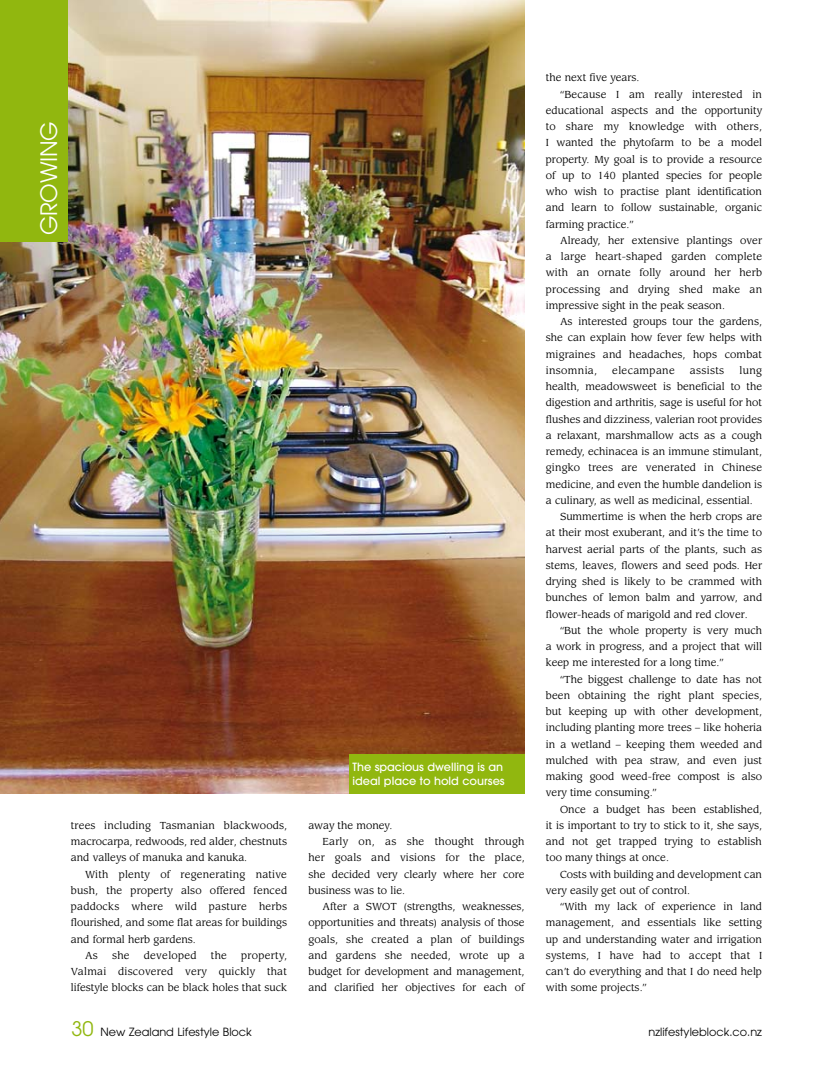
<style>
.page{position:relative;width:833px;height:1088px;background:#fff}
.page>*{position:absolute;margin:0;border:0;box-sizing:border-box;transform-origin:0 0}
.t1{font:22.5px "Avant Garde";letter-spacing:-.015em;color:#fff}
.t2{font:11.25px "Avant Garde";color:#000}
.t3{font:500 11.25px/13.8px "Avant Garde";color:#fff}
.t4{font:10px/16.2px "Leawood";color:#000;text-align:justify}
.t5{font:10px "Leawood";letter-spacing:.02em;color:#000}
.t6{font:10px "Leawood";letter-spacing:.03em;color:#000}
.t7{font:10px "Leawood";letter-spacing:.025em;color:#000}
.s1{font-size:20px;color:#91b70f}
</style>
<div class="page">
<img style="left:0;top:0;width:524px;height:794px">
<div style="left:349px;top:754px;width:175px;height:40px;background:#91b70f"></div>
<div style="left:0;top:0;width:67px;height:241px;background:#91b70f"></div>
<h1 class="t1" style="left:35px;top:235px;width:113px;rotate:-90deg">Growing</h1>
<p class="t4" style="left:71px;top:817px;width:218px">trees including Tasmanian blackwoods, macrocarpa, redwoods, red alder, chestnuts and valleys of manuka and kanuka.</p>
<p class="t5" style="left:85px;top:868px;width:203px">With plenty of regenerating native</p>
<p class="t4" style="left:71px;top:882px;width:218px">bush, the property also offered fenced</p>
<p class="t7" style="left:71px;top:900px;width:218px">paddocks where wild pasture herbs</p>
<p class="t4" style="left:71px;top:915px;width:218px">flourished, and some flat areas for buildings</p>
<p class="t4" style="left:71px;top:931px;width:126px">and formal herb gardens.</p>
<p class="t4" style="left:85px;top:947px;width:14px">As</p>
<p class="t4" style="left:112px;top:947px;width:19px">she</p>
<p class="t6" style="left:144px;top:949px;width:54px">developed</p>
<p class="t4" style="left:211px;top:947px;width:18px">the</p>
<p class="t4" style="left:71px;top:947px;width:218px;text-indent:170px">property, Valmai discovered very quickly that lifestyle blocks can be black holes that suck</p>
<p class="t3" style="left:352px;top:760px;width:154px">The spacious dwelling is an ideal place to hold courses</p>
<p class="t4" style="left:308px;top:817px;width:86px">away the money.</p>
<p class="t5" style="left:322px;top:835px;width:203px">Early on, as she thought through</p>
<p class="t5" style="left:308px;top:852px;width:218px">her goals and visions for the place,</p>
<p class="t4" style="left:308px;top:866px;width:218px">she decided very clearly where her core</p>
<p class="t4" style="left:308px;top:882px;width:98px">business was to lie.</p>
<p class="t4" style="left:322px;top:899px;width:203px">After a SWOT (strengths, weaknesses,</p>
<p class="t4" style="left:308px;top:915px;width:218px">opportunities and threats) analysis of those</p>
<p class="t4" style="left:308px;top:931px;width:218px">goals, she created a plan of buildings</p>
<p class="t4" style="left:308px;top:947px;width:218px">and gardens she needed, wrote up a</p>
<p class="t4" style="left:308px;top:964px;width:218px">budget for development and management,</p>
<p class="t4" style="left:308px;top:980px;width:217px">and clarified her objectives for each of</p>
<p class="t4" style="left:546px;top:70px;width:95px">the next five years.</p>
<p class="t4" style="left:560px;top:86px;width:203px">“Because I am really interested in</p>
<p class="t4" style="left:546px;top:102px;width:218px">educational aspects and the opportunity</p>
<p class="t5" style="left:546px;top:120px;width:217px">to share my knowledge with others,</p>
<p class="t4" style="left:546px;top:135px;width:218px">I wanted the phytofarm to be a model</p>
<p class="t4" style="left:546px;top:151px;width:218px">property. My goal is to provide a resource</p>
<p class="t4" style="left:546px;top:167px;width:218px">of up to 140 planted species for people</p>
<p class="t4" style="left:546px;top:184px;width:218px">who wish to practise plant identification</p>
<p class="t4" style="left:546px;top:200px;width:218px">and learn to follow sustainable, organic</p>
<p class="t4" style="left:546px;top:216px;width:89px">farming practice.”</p>
<p class="t4" style="left:560px;top:232px;width:203px">Already, her extensive plantings over</p>
<p class="t4" style="left:546px;top:249px;width:218px">a large heart-shaped garden complete</p>
<p class="t4" style="left:546px;top:265px;width:218px">with an ornate folly around her herb</p>
<p class="t4" style="left:546px;top:281px;width:218px">processing and drying shed make an</p>
<p class="t4" style="left:546px;top:297px;width:181px">impressive sight in the peak season.</p>
<p class="t4" style="left:560px;top:314px;width:203px">As interested groups tour the gardens,</p>
<p class="t4" style="left:546px;top:330px;width:218px">she can explain how fever few helps with</p>
<p class="t4" style="left:546px;top:346px;width:218px">migraines and headaches, hops combat</p>
<p class="t6" style="left:546px;top:364px;width:53px">insomnia,</p>
<p class="t6" style="left:612px;top:364px;width:64px">elecampane</p>
<p class="t6" style="left:690px;top:364px;width:36px">assists</p>
<p class="t4" style="left:739px;top:362px;width:24px">lung</p>
<p class="t4" style="left:546px;top:379px;width:218px">health, meadowsweet is beneficial to the</p>
<p class="t4" style="left:546px;top:395px;width:218px">digestion and arthritis, sage is useful for hot</p>
<p class="t4" style="left:546px;top:411px;width:218px">flushes and dizziness, valerian root provides</p>
<p class="t4" style="left:546px;top:427px;width:218px">a relaxant, marshmallow acts as a cough</p>
<p class="t4" style="left:546px;top:444px;width:218px">remedy, echinacea is an immune stimulant,</p>
<p class="t4" style="left:546px;top:460px;width:218px">gingko trees are venerated in Chinese</p>
<p class="t4" style="left:546px;top:476px;width:218px">medicine, and even the humble dandelion is</p>
<p class="t4" style="left:546px;top:492px;width:208px">a culinary, as well as medicinal, essential.</p>
<p class="t4" style="left:560px;top:509px;width:203px">Summertime is when the herb crops are</p>
<p class="t4" style="left:546px;top:525px;width:218px">at their most exuberant, and it’s the time to</p>
<p class="t4" style="left:546px;top:541px;width:218px">harvest aerial parts of the plants, such as</p>
<p class="t4" style="left:546px;top:557px;width:218px">stems, leaves, flowers and seed pods. Her</p>
<p class="t4" style="left:546px;top:574px;width:218px">drying shed is likely to be crammed with</p>
<p class="t4" style="left:546px;top:590px;width:218px">bunches of lemon balm and yarrow, and</p>
<p class="t4" style="left:546px;top:606px;width:203px">flower-heads of marigold and red clover.</p>
<p class="t4" style="left:560px;top:622px;width:203px">“But the whole property is very much</p>
<p class="t4" style="left:546px;top:639px;width:218px">a work in progress, and a project that will</p>
<p class="t4" style="left:546px;top:655px;width:179px">keep me interested for a long time.”</p>
<p class="t4" style="left:560px;top:671px;width:203px">“The biggest challenge to date has not</p>
<p class="t4" style="left:546px;top:687px;width:218px">been obtaining the right plant species,</p>
<p class="t4" style="left:546px;top:704px;width:218px">but keeping up with other development,</p>
<p class="t4" style="left:546px;top:720px;width:218px">including planting more trees – like hoheria</p>
<p class="t4" style="left:546px;top:736px;width:218px">in a wetland – keeping them weeded and</p>
<p class="t4" style="left:546px;top:752px;width:217px">mulched with pea straw, and even just</p>
<p class="t4" style="left:546px;top:769px;width:218px">making good weed-free compost is also</p>
<p class="t4" style="left:546px;top:785px;width:112px">very time consuming.”</p>
<p class="t4" style="left:560px;top:801px;width:203px">Once a budget has been established,</p>
<p class="t4" style="left:546px;top:817px;width:218px">it is important to try to stick to it, she says,</p>
<p class="t4" style="left:546px;top:834px;width:217px">and not get trapped trying to establish</p>
<p class="t4" style="left:546px;top:850px;width:125px">too many things at once.</p>
<p class="t4" style="left:560px;top:866px;width:203px">Costs with building and development can</p>
<p class="t4" style="left:546px;top:882px;width:146px">very easily get out of control.</p>
<p class="t4" style="left:560px;top:899px;width:203px">“With my lack of experience in land</p>
<p class="t4" style="left:546px;top:915px;width:218px">management, and essentials like setting</p>
<p class="t4" style="left:546px;top:931px;width:218px">up and understanding water and irrigation</p>
<p class="t4" style="left:546px;top:947px;width:218px">systems, I have had to accept that I</p>
<p class="t4" style="left:546px;top:964px;width:218px">can’t do everything and that I do need help</p>
<p class="t4" style="left:546px;top:980px;width:102px">with some projects.”</p>
<p class="t2" style="left:72px;top:1025px;width:182px"><span class="s1">30</span> New Zealand Lifestyle Block</p>
<p class="t2" style="left:648px;top:1025px;width:115px">nzlifestyleblock.co.nz</p>
</div>
